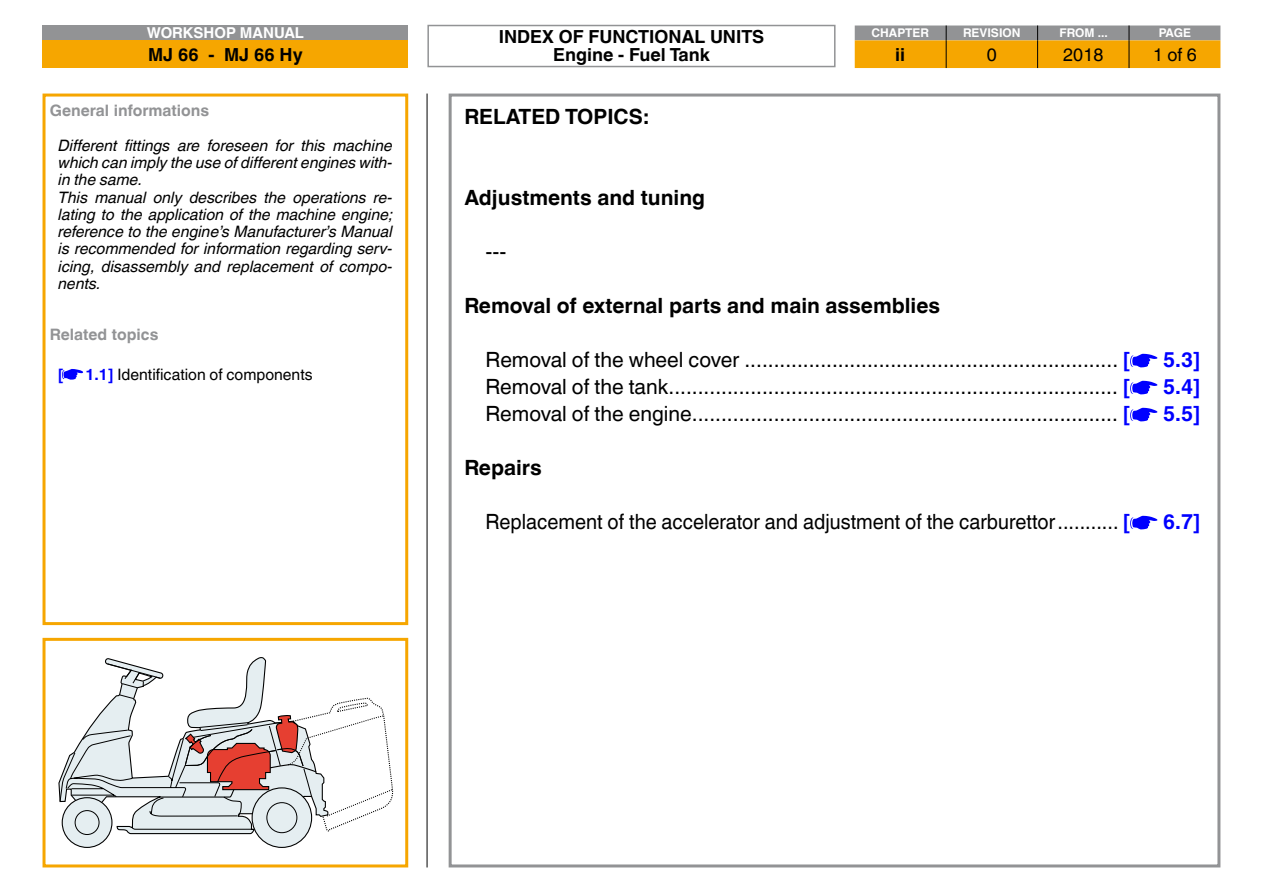
<style>
.page{position:relative;width:1263px;height:893px;background:#fff}
.page>*{position:absolute;margin:0;border:0;box-sizing:border-box;transform-origin:0 0}
.t1{font:21px "Helvetica World";color:#000}
.t2{font:700 21px "Helvetica World";color:#000}
.t3{font:21px "Helvetica World";color:#000;scale:.95 1}
.t4{font:700 21px "Helvetica World";color:#00f}
.t5{font:700 18px/18px "Helvetica World";color:#000;text-align:center}
.t6{font:18px "Helvetica World";color:#000}
.t7{font:italic 15.75px/17.2px "Helvetica World";color:#000}
.t8{font:700 15.75px "Helvetica World";color:#929395}
.t9{font:15.75px "Helvetica World";color:#000}
.t10{font:700 15.75px "Helvetica World";color:#00f}
.t11{font:700 15px "Helvetica World";color:#fff}
.t12{font:700 12px "Helvetica World";color:#fff}
.s1{font-weight:700;color:#00f}
</style>
<div class="page">
<div style="left:43px;top:26px;width:365px;height:14px;background:#929395"></div>
<svg style="left:855px;top:26px;width:365px;height:42px;background:#d29e33"></svg>
<hr style="left:427px;top:94px;width:1px;height:773px;background:#000">
<div style="left:43px;top:40px;width:365px;height:28px;background:#f6a600"></div>
<svg style="left:1130px;top:354px;width:27px;height:13px"></svg>
<svg style="left:1130px;top:381px;width:27px;height:13px"></svg>
<svg style="left:1130px;top:408px;width:27px;height:13px"></svg>
<svg style="left:1130px;top:516px;width:27px;height:13px"></svg>
<div style="left:449px;top:94px;width:771px;height:773px;border:3px solid #929395"></div>
<div style="left:427px;top:25px;width:408px;height:42px;border:2px solid #929395"></div>
<svg style="left:62px;top:369px;width:21px;height:11px"></svg>
<div style="left:43px;top:94px;width:365px;height:531px;border:3px solid #f6a600"></div>
<svg style="left:58px;top:657px;width:250px;height:178px"></svg>
<div style="left:62px;top:798px;width:50px;height:49px;background:#e5eef1;border-radius:50%"></div>
<div style="left:75px;top:810px;width:24px;height:25px;border:1px solid #000;border-radius:50%"></div>
<div style="left:252px;top:788px;width:60px;height:59px;background:#e5eef1;border-radius:50%"></div>
<svg style="left:60px;top:663px;width:333px;height:170px"></svg>
<div style="left:43px;top:638px;width:365px;height:229px;border:3px solid #f6a600"></div>
<p class="t11" style="left:147px;top:24px;width:159px">WORKSHOP MANUAL</p>
<p class="t12" style="left:871px;top:26px;width:59px">CHAPTER</p>
<p class="t12" style="left:963px;top:26px;width:59px">REVISION</p>
<p class="t12" style="left:1059px;top:26px;width:50px">FROM ...</p>
<p class="t12" style="left:1159px;top:26px;width:34px">PAGE</p>
<p class="t5" style="left:148px;top:45px;width:156px">MJ 66 - MJ 66 Hy</p>
<p class="t5" style="left:895px;top:45px;width:11px">ii</p>
<p class="t6" style="left:987px;top:44px;width:12px">0</p>
<p class="t6" style="left:1063px;top:44px;width:42px">2018</p>
<p class="t6" style="left:1153px;top:44px;width:45px">1 of 6</p>
<p class="t5" style="left:499px;top:28px;width:267px">INDEX OF FUNCTIONAL UNITS<br>Engine - Fuel Tank</p>
<p class="t8" style="left:50px;top:102px;width:161px">General informations</p>
<p class="t7" style="left:58px;top:137px;width:336px">Different fittings are foreseen for this machine which can imply the use of different engines with&shy;in the same.<br>This manual only describes the operations re&shy;lating to the application of the machine engine; reference to the engine’s Manufacturer’s Manual is recommended for information regarding serv&shy;icing, disassembly and replacement of compo&shy;nents.</p>
<p class="t8" style="left:50px;top:325px;width:110px">Related topics</p>
<p class="t10" style="left:58px;top:365px;width:7px">[</p>
<p class="t9" style="left:86px;top:365px;width:229px"><span class="s1">1.1]</span> Identification of components</p>
<h1 class="t2" style="left:464px;top:105px;width:186px">RELATED TOPICS:</h1>
<h1 class="t2" style="left:464px;top:186px;width:242px">Adjustments and tuning</h1>
<h1 class="t1" style="left:486px;top:240px;width:22px">---</h1>
<h1 class="t2" style="left:464px;top:294px;width:477px">Removal of external parts and main assemblies</h1>
<h1 class="t1" style="left:486px;top:348px;width:646px">Removal of the wheel cover ................................................................ <span class="s1">[</span></h1>
<h1 class="t4" style="left:1163px;top:348px;width:39px">5.3]</h1>
<h1 class="t1" style="left:486px;top:375px;width:646px">Removal of the tank............................................................................. <span class="s1">[</span></h1>
<h1 class="t4" style="left:1163px;top:375px;width:39px">5.4]</h1>
<h1 class="t1" style="left:486px;top:402px;width:646px">Removal of the engine......................................................................... <span class="s1">[</span></h1>
<h1 class="t4" style="left:1163px;top:402px;width:39px">5.5]</h1>
<h1 class="t2" style="left:464px;top:456px;width:79px">Repairs</h1>
<h1 class="t3" style="left:486px;top:510px;width:680px">Replacement of the accelerator and adjustment of the carburettor........... <span class="s1">[</span></h1>
<h1 class="t4" style="left:1163px;top:510px;width:39px">6.7]</h1>
</div>
